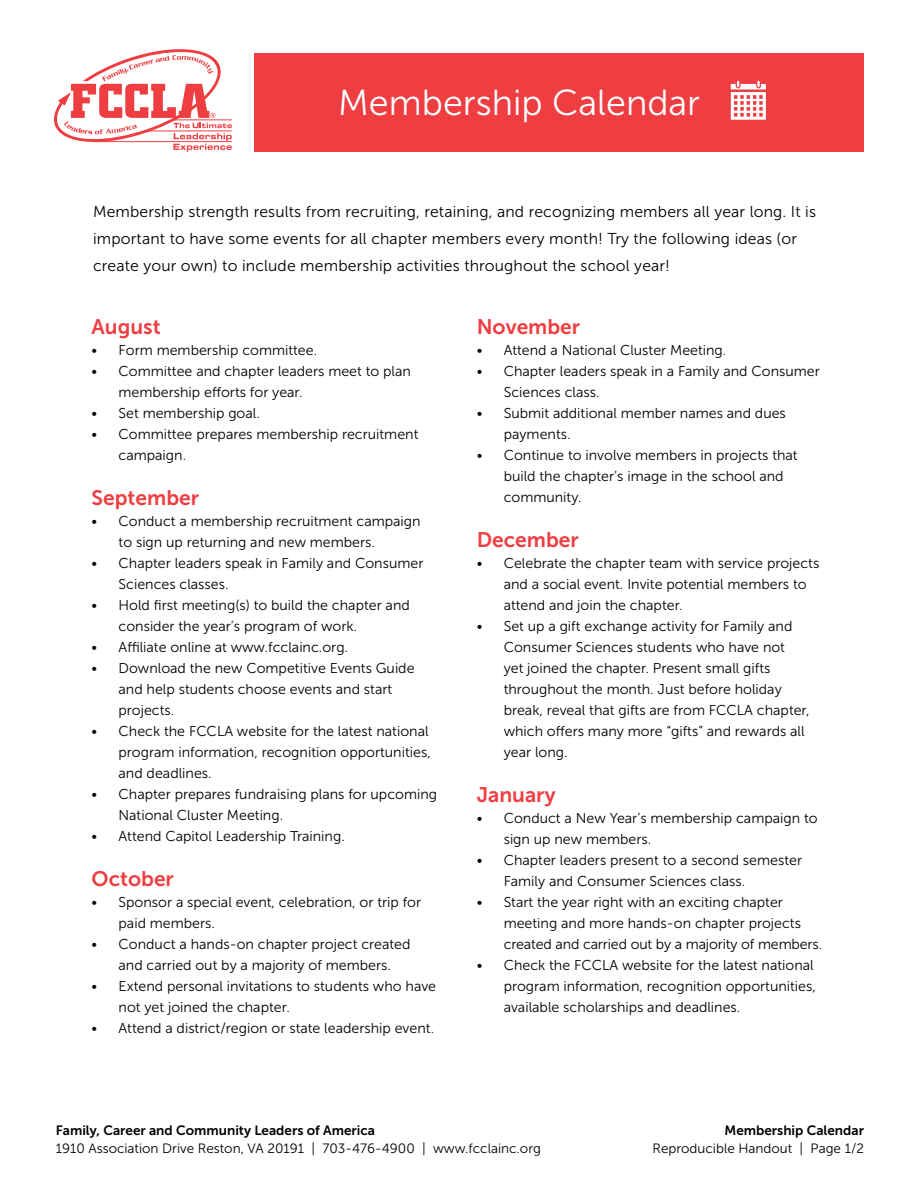
<style>
.page{position:relative;width:918px;height:1188px;background:#fff}
.page>*{position:absolute;margin:0;border:0;box-sizing:border-box;transform-origin:0 0}
.t1{font:36px "Museo Sans 300";color:#fff}
.t2{font:21px "Museo Sans 700";color:#ef3e42}
.t3{font:15.75px/27px "Museo Sans 300";letter-spacing:.01em;color:#000}
.t4{font:14.25px/21px "Museo Sans 300";color:#000}
.t5{font:13.5px "Museo Sans 300";color:#000}
.t6{font:13.5px "Museo Sans 700";color:#000}
</style>
<div class="page">
<div style="left:255px;top:53px;width:609px;height:99px;background:#ef3e42"></div>
<svg style="left:54px;top:49px;width:178px;height:103px"></svg>
<hr style="left:144px;top:131px;width:88px;height:1px;background:#ef3e42">
<hr style="left:93px;top:141px;width:139px;height:1px;background:#ef3e42">
<svg style="left:731px;top:81px;width:35px;height:39px"></svg>
<h1 class="t1" style="left:338px;top:83px;width:363px">Membership Calendar</h1>
<p class="t3" style="left:93px;top:198px;width:725px">Membership strength results from recruiting, retaining, and recognizing members all year long. It is important to have some events for all chapter members every month! Try the following ideas (or create your own) to include membership activities throughout the school year!</p>
<h2 class="t2" style="left:92px;top:315px;width:71px">August</h2>
<p class="t4" style="left:92px;top:340px;width:227px">• Form membership committee.</p>
<p class="t4" style="left:119px;top:361px;width:294px;text-indent:-27px">• Committee and chapter leaders meet to plan membership efforts for year.</p>
<p class="t4" style="left:92px;top:403px;width:170px">• Set membership goal.</p>
<p class="t4" style="left:119px;top:424px;width:301px;text-indent:-27px">• Committee prepares membership recruitment campaign.</p>
<h2 class="t2" style="left:92px;top:486px;width:109px">September</h2>
<p class="t4" style="left:119px;top:511px;width:304px;text-indent:-27px">• Conduct a membership recruitment campaign to sign up returning and new members.</p>
<p class="t4" style="left:119px;top:553px;width:306px;text-indent:-27px">• Chapter leaders speak in Family and Consumer<br>Sciences classes.</p>
<p class="t4" style="left:119px;top:595px;width:293px;text-indent:-27px">• Hold first meeting(s) to build the chapter and consider the year’s program of work.</p>
<p class="t4" style="left:92px;top:637px;width:258px">• Affiliate online at www.fcclainc.org.</p>
<p class="t4" style="left:119px;top:658px;width:298px;text-indent:-27px">• Download the new Competitive Events Guide and help students choose events and start projects.</p>
<p class="t4" style="left:119px;top:721px;width:314px;text-indent:-27px">• Check the FCCLA website for the latest national program information, recognition opportunities, and deadlines.</p>
<p class="t4" style="left:119px;top:784px;width:320px;text-indent:-27px">• Chapter prepares fundraising plans for upcoming<br>National Cluster Meeting.</p>
<p class="t4" style="left:92px;top:826px;width:255px">• Attend Capitol Leadership Training.</p>
<h2 class="t2" style="left:92px;top:867px;width:84px">October</h2>
<p class="t4" style="left:119px;top:892px;width:304px;text-indent:-27px">• Sponsor a special event, celebration, or trip for paid members.</p>
<p class="t4" style="left:92px;top:934px;width:320px;text-align:center">• Conduct a hands-on chapter project created and carried out by a majority of members.</p>
<p class="t4" style="left:119px;top:976px;width:319px;text-indent:-27px">• Extend personal invitations to students who have not yet joined the chapter.</p>
<p class="t4" style="left:92px;top:1018px;width:344px">• Attend a district/region or state leadership event.</p>
<h2 class="t2" style="left:477px;top:315px;width:105px">November</h2>
<p class="t4" style="left:477px;top:340px;width:251px">• Attend a National Cluster Meeting.</p>
<p class="t4" style="left:504px;top:361px;width:318px;text-indent:-27px">• Chapter leaders speak in a Family and Consumer<br>Sciences class.</p>
<p class="t4" style="left:504px;top:403px;width:284px;text-indent:-27px">• Submit additional member names and dues payments.</p>
<p class="t4" style="left:504px;top:445px;width:296px;text-indent:-27px">• Continue to involve members in projects that build the chapter’s image in the school and community.</p>
<h2 class="t2" style="left:477px;top:528px;width:104px">December</h2>
<p class="t4" style="left:504px;top:553px;width:317px;text-indent:-27px">• Celebrate the chapter team with service projects and a social event. Invite potential members to attend and join the chapter.</p>
<p class="t4" style="left:504px;top:616px;width:308px;text-indent:-27px">• Set up a gift exchange activity for Family and Consumer Sciences students who have not<br>yet joined the chapter. Present small gifts throughout the month. Just before holiday break, reveal that gifts are from FCCLA chapter, which offers many more “gifts” and rewards all year long.</p>
<h2 class="t2" style="left:477px;top:783px;width:81px">January</h2>
<p class="t4" style="left:504px;top:808px;width:316px;text-indent:-27px">• Conduct a New Year’s membership campaign to sign up new members.</p>
<p class="t4" style="left:504px;top:850px;width:300px;text-indent:-27px">• Chapter leaders present to a second semester<br>Family and Consumer Sciences class.</p>
<p class="t4" style="left:504px;top:892px;width:320px;text-indent:-27px">• Start the year right with an exciting chapter meeting and more hands-on chapter projects created and carried out by a majority of members.</p>
<p class="t4" style="left:504px;top:955px;width:314px;text-indent:-27px">• Check the FCCLA website for the latest national program information, recognition opportunities, available scholarships and deadlines.</p>
<p class="t6" style="left:56px;top:1123px;width:321px">Family, Career and Community Leaders of America</p>
<p class="t5" style="left:56px;top:1141px;width:487px">1910 Association Drive Reston, VA 20191 | 703-476-4900 | www.fcclainc.org</p>
<p class="t6" style="left:725px;top:1123px;width:141px">Membership Calendar</p>
<p class="t5" style="left:653px;top:1141px;width:213px">Reproducible Handout | Page 1/2</p>
</div>
